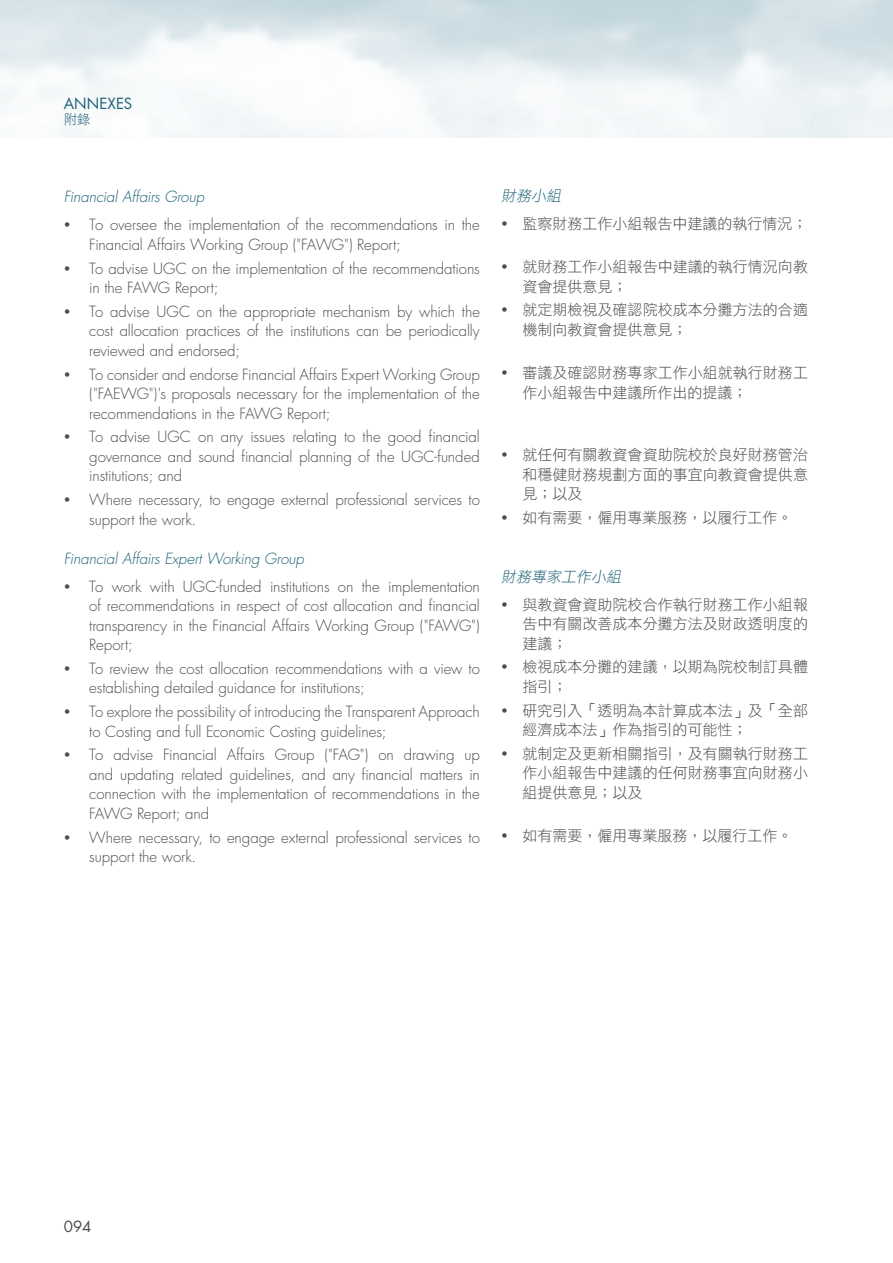
<style>
.page{position:relative;width:893px;height:1263px;background:#fff}
.page>*{position:absolute;margin:0;border:0;box-sizing:border-box;transform-origin:0 0}
.t1{font:300 15px/19.5px "Futura";letter-spacing:-.005em;color:#4b4c4d}
.t2{font:15px/19.5px "DF Li Hei Std W3";color:#4b4c4d}
.t3{font:italic 300 15px "Futura";letter-spacing:-.01em;color:#1e6177}
.t4{font:italic 15px "DF Li Hei Std W3";color:#1e6177}
.t5{font:15px "Futura";letter-spacing:.005em;color:#1e6177}
.t6{font:15px "Futura";color:#4b4c4d}
.t7{font:13.5px "DF Li Hei Std W3";color:#1e6177}
</style>
<div class="page">
<p class="t5" style="left:64px;top:94px;width:70px">ANNEXES</p>
<p class="t7" style="left:64px;top:112px;width:28px">附錄</p>
<p class="t3" style="left:64px;top:188px;width:142px">Financial Affairs Group</p>
<p class="t1" style="left:89px;top:216px;width:392px">To oversee the implementation of the recommendations in the<br>Financial Affairs Working Group ("FAWG") Report;</p>
<p class="t1" style="left:89px;top:259px;width:392px">To advise UGC on the implementation of the recommendations in the FAWG Report;</p>
<p class="t1" style="left:89px;top:302px;width:392px;text-align:justify">To advise UGC on the appropriate mechanism by which the cost allocation practices of the institutions can be periodically reviewed and endorsed;</p>
<p class="t1" style="left:89px;top:365px;width:392px;text-align:justify">To consider and endorse Financial Affairs Expert Working Group ("FAEWG")'s proposals necessary for the implementation of the recommendations in the FAWG Report;</p>
<p class="t1" style="left:89px;top:428px;width:392px;text-align:justify">To advise UGC on any issues relating to the good financial governance and sound financial planning of the UGC-funded institutions; and</p>
<p class="t1" style="left:89px;top:490px;width:392px">Where necessary, to engage external professional services to support the work.</p>
<p class="t3" style="left:64px;top:549px;width:242px">Financial Affairs Expert Working Group</p>
<p class="t1" style="left:89px;top:577px;width:392px;text-align:justify">To work with UGC-funded institutions on the implementation of recommendations in respect of cost allocation and financial transparency in the Financial Affairs Working Group ("FAWG")<br>Report;</p>
<p class="t1" style="left:89px;top:659px;width:392px">To review the cost allocation recommendations with a view to establishing detailed guidance for institutions;</p>
<p class="t1" style="left:89px;top:702px;width:392px">To explore the possibility of introducing the Transparent Approach to Costing and full Economic Costing guidelines;</p>
<p class="t1" style="left:89px;top:746px;width:392px;text-align:justify">To advise Financial Affairs Group ("FAG") on drawing up and updating related guidelines, and any financial matters in connection with the implementation of recommendations in the FAWG Report; and</p>
<p class="t1" style="left:89px;top:828px;width:392px">Where necessary, to engage external professional services to support the work.</p>
<p class="t4" style="left:501px;top:187px;width:64px">財務小組</p>
<p class="t2" style="left:522px;top:213px;width:286px">監察財務工作小組報告中建議的執行情況；</p>
<p class="t2" style="left:522px;top:257px;width:287px">就財務工作小組報告中建議的執行情況向教資會提供意見；</p>
<p class="t2" style="left:522px;top:300px;width:287px">就定期檢視及確認院校成本分攤方法的合適機制向教資會提供意見；</p>
<p class="t2" style="left:522px;top:363px;width:287px">審議及確認財務專家工作小組就執行財務工作小組報告中建議所作出的提議；</p>
<p class="t2" style="left:522px;top:445px;width:287px;text-align:justify">就任何有關教資會資助院校於良好財務管治和穩健財務規劃方面的事宜向教資會提供意見；以及</p>
<p class="t2" style="left:522px;top:508px;width:271px">如有需要，僱用專業服務，以履行工作。</p>
<p class="t4" style="left:501px;top:568px;width:124px">財務專家工作小組</p>
<p class="t2" style="left:522px;top:594px;width:287px;text-align:justify">與教資會資助院校合作執行財務工作小組報告中有關改善成本分攤方法及財政透明度的建議；</p>
<p class="t2" style="left:522px;top:657px;width:287px">檢視成本分攤的建議，以期為院校制訂具體指引；</p>
<p class="t2" style="left:522px;top:700px;width:287px">研究引入「透明為本計算成本法」及「全部經濟成本法」作為指引的可能性；</p>
<p class="t2" style="left:522px;top:743px;width:287px;text-align:justify">就制定及更新相關指引，及有關執行財務工作小組報告中建議的任何財務事宜向財務小組提供意見；以及</p>
<p class="t2" style="left:522px;top:826px;width:271px">如有需要，僱用專業服務，以履行工作。</p>
<p class="t6" style="left:64px;top:1217px;width:29px">094</p>
</div>
